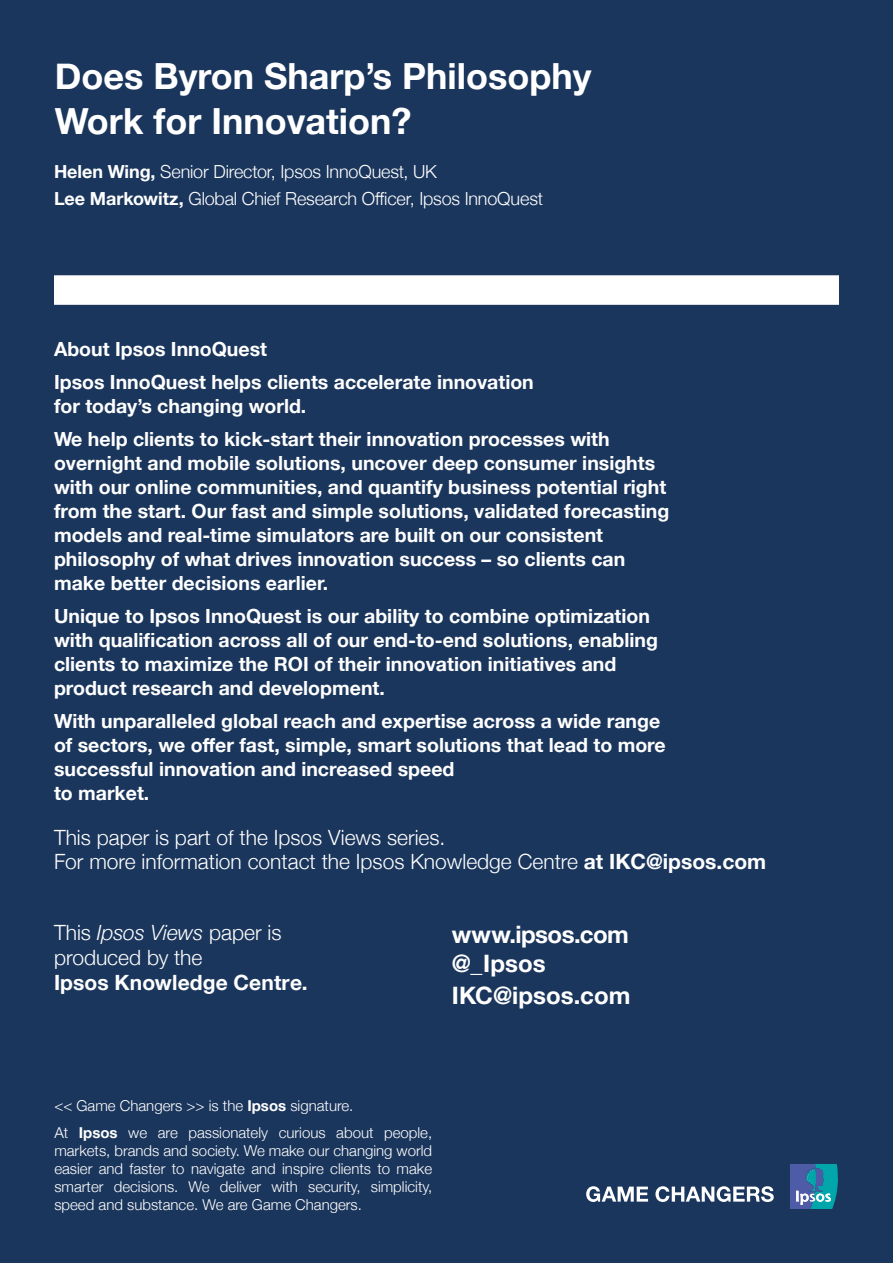
<style>
.page{position:relative;width:893px;height:1263px;background:#1b365c}
.page>*{position:absolute;margin:0;border:0;box-sizing:border-box;transform-origin:0 0}
.t1{font:700 36px/45px "Helvetica Neue";color:#fff}
.t2{font:700 24px/28.8px "Helvetica Neue";color:#fff}
.t3{font:300 21px/25.2px "Helvetica Neue";color:#fff}
.t4{font:700 21px "Helvetica Neue";letter-spacing:.005em;color:#fff}
.t5{font:700 19.5px/24px "Helvetica Neue";color:#fff}
.t6{font:300 18px/27px "Helvetica Neue";letter-spacing:-.01em;color:#fff}
.t7{font:300 15px/18px "Helvetica Neue";color:#fff}
.s1{font-weight:700}
.s2{font-style:italic}
</style>
<div class="page">
<div style="left:54px;top:275px;width:785px;height:30px;background:#fff;border:2px solid #fff"></div>
<svg style="left:790px;top:1164px;width:48px;height:45px;background:#3b86ac"></svg>
<svg style="left:586px;top:1186px;width:188px;height:16px"></svg>
<h1 class="t1" style="left:55px;top:55px;width:538px">Does Byron Sharp’s Philosophy<br>Work for Innovation?</h1>
<p class="t6" style="left:54px;top:157px;width:491px"><span class="s1">Helen Wing,</span> Senior Director, Ipsos InnoQuest, UK<br><span class="s1">Lee Markowitz,</span> Global Chief Research Officer, Ipsos InnoQuest</p>
<p class="t5" style="left:54px;top:333px;width:481px;line-height:33px">About Ipsos InnoQuest<br>Ipsos InnoQuest helps clients accelerate innovation</p>
<p class="t5" style="left:54px;top:390px;width:557px;line-height:33px">for today’s changing world.<br>We help clients to kick-start their innovation processes with</p>
<p class="t5" style="left:54px;top:451px;width:617px">overnight and mobile solutions, uncover deep consumer insights with our online communities, and quantify business potential right from the start. Our fast and simple solutions, validated forecasting models and real-time simulators are built on our consistent philosophy of what drives innovation success – so clients can make better decisions earlier.</p>
<p class="t5" style="left:54px;top:604px;width:605px">Unique to Ipsos InnoQuest is our ability to combine optimization with qualification across all of our end-to-end solutions, enabling clients to maximize the ROI of their innovation initiatives and product research and development.</p>
<p class="t5" style="left:54px;top:709px;width:613px">With unparalleled global reach and expertise across a wide range of sectors, we offer fast, simple, smart solutions that lead to more successful innovation and increased speed<br>to market.</p>
<p class="t3" style="left:54px;top:824px;width:714px;line-height:24px">This paper is part of the Ipsos Views series.<br>For more information contact the Ipsos Knowledge Centre <span class="s1">at IKC@ipsos.com</span></p>
<p class="t3" style="left:54px;top:918px;width:229px">This <span class="s2">Ipsos Views</span> paper is produced by the</p>
<p class="t4" style="left:54px;top:966px;width:255px">Ipsos Knowledge Centre.</p>
<p class="t2" style="left:452px;top:920px;width:178px">www.ipsos.com @_Ipsos</p>
<p class="t2" style="left:452px;top:982px;width:180px">IKC@ipsos.com</p>
<p class="t7" style="left:54px;top:1091px;width:379px;line-height:27px">&lt;&lt; Game Changers &gt;&gt; is the <span class="s1">Ipsos</span> signature.<br>At <span class="s1">Ipsos</span> we are passionately curious about people,</p>
<p class="t7" style="left:54px;top:1141px;width:379px;text-align:justify">markets, brands and society. We make our changing world easier and faster to navigate and inspire clients to make smarter decisions. We deliver with security, simplicity, speed and substance. We are Game Changers.</p>
</div>
